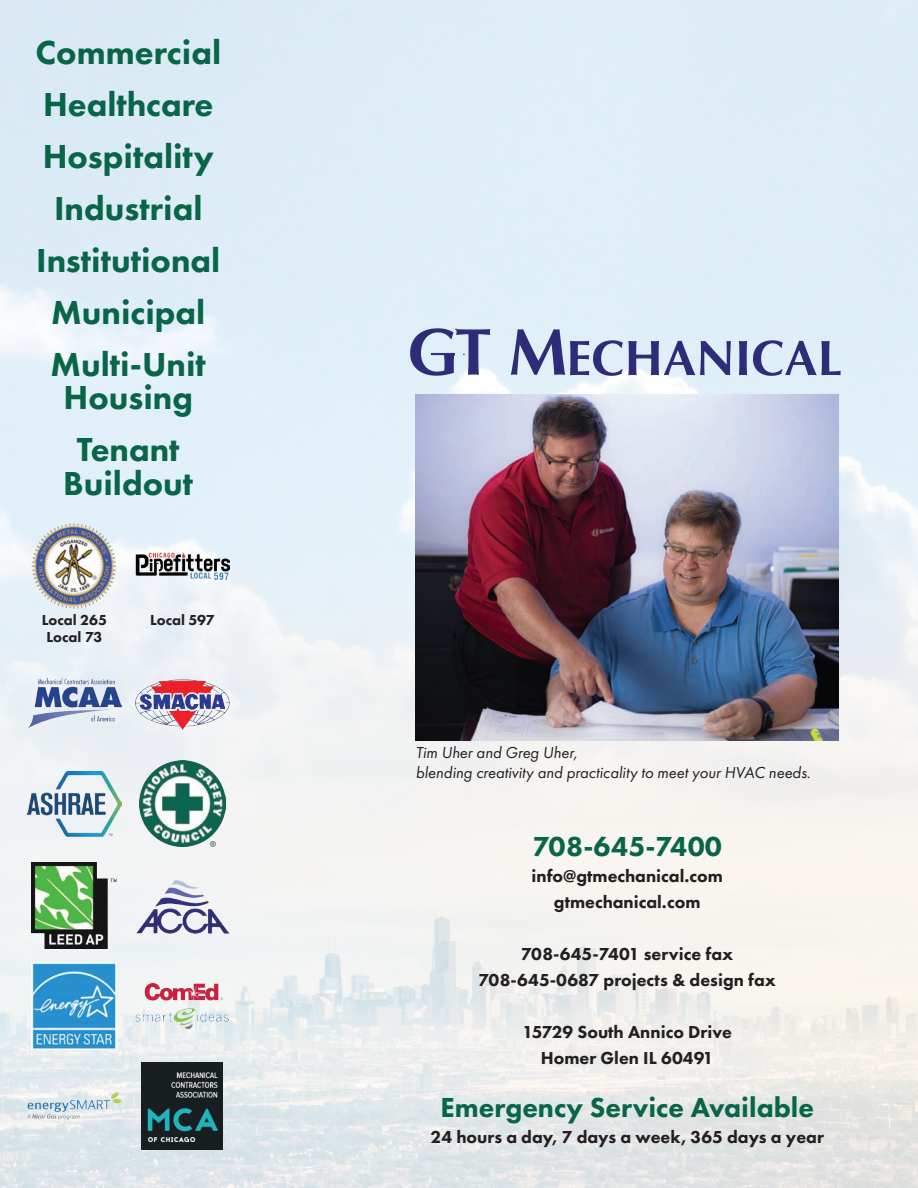
<style>
.page{position:relative;width:918px;height:1188px;background:#fff}
.page>*{position:absolute;margin:0;border:0;box-sizing:border-box;transform-origin:0 0}
.t1{font:800 34.5px/33.9px "Futura PT";color:#096547;text-align:center}
.t2{font:800 28.5px "Futura PT";color:#096547}
.t3{font:800 18px "Futura PT";color:#231f20}
.t4{font:italic 16.5px "Futura PT";color:#231f20}
.t5{font:800 15px "Futura PT";color:#231f20}
</style>
<div class="page">
<img style="left:0;top:0;width:918px;height:1188px">
<svg style="left:410px;top:328px;width:80px;height:48px;background:#9da5c8"></svg>
<svg style="left:511px;top:329px;width:220px;height:47px;background:#a6afcf"></svg>
<svg style="left:739px;top:341px;width:8px;height:34px"></svg>
<svg style="left:753px;top:340px;width:88px;height:36px;background:#a4adcd"></svg>
<img style="left:31px;top:523px;width:86px;height:86px">
<img style="left:135px;top:552px;width:94px;height:28px">
<img style="left:27px;top:678px;width:94px;height:50px">
<img style="left:135px;top:666px;width:95px;height:72px">
<img style="left:27px;top:771px;width:94px;height:65px">
<img style="left:139px;top:760px;width:87px;height:87px">
<img style="left:31px;top:862px;width:86px;height:87px">
<img style="left:135px;top:876px;width:94px;height:59px">
<img style="left:32px;top:963px;width:85px;height:86px">
<img style="left:135px;top:984px;width:94px;height:46px">
<img style="left:27px;top:1083px;width:94px;height:46px">
<img style="left:416px;top:395px;width:423px;height:345px">
<img style="left:142px;top:1063px;width:80px;height:86px">
<p class="t1" style="left:35px;top:26px;width:187px;line-height:51.9px;text-align:left">Commercial<br>Healthcare</p>
<p class="t1" style="left:43px;top:139px;width:173px">Hospitality</p>
<p class="t1" style="left:54px;top:191px;width:150px">Industrial</p>
<p class="t1" style="left:36px;top:243px;width:186px">Institutional</p>
<p class="t1" style="left:51px;top:295px;width:156px">Municipal</p>
<p class="t1" style="left:51px;top:347px;width:157px">Multi-Unit<br>Housing</p>
<p class="t1" style="left:63px;top:432px;width:131px">Tenant<br>Buildout</p>
<p class="t5" style="left:42px;top:611px;width:67px">Local 265</p>
<p class="t5" style="left:47px;top:628px;width:57px">Local 73</p>
<p class="t5" style="left:150px;top:611px;width:66px">Local 597</p>
<p class="t4" style="left:416px;top:743px;width:163px">Tim Uher and Greg Uher,</p>
<p class="t4" style="left:416px;top:762px;width:396px">blending creativity and practicality to meet your HVAC needs.</p>
<p class="t2" style="left:533px;top:828px;width:191px">708-645-7400</p>
<p class="t3" style="left:532px;top:864px;width:193px">info@gtmechanical.com</p>
<p class="t3" style="left:554px;top:890px;width:148px">gtmechanical.com</p>
<p class="t3" style="left:521px;top:943px;width:214px">708-645-7401 service fax</p>
<p class="t3" style="left:479px;top:969px;width:299px">708-645-0687 projects &amp; design fax</p>
<p class="t3" style="left:523px;top:1021px;width:211px">15729 South Annico Drive</p>
<p class="t3" style="left:541px;top:1047px;width:174px">Homer Glen IL 60491</p>
<p class="t2" style="left:441px;top:1089px;width:375px">Emergency Service Available</p>
<p class="t3" style="left:431px;top:1125px;width:395px">24 hours a day, 7 days a week, 365 days a year</p>
</div>
